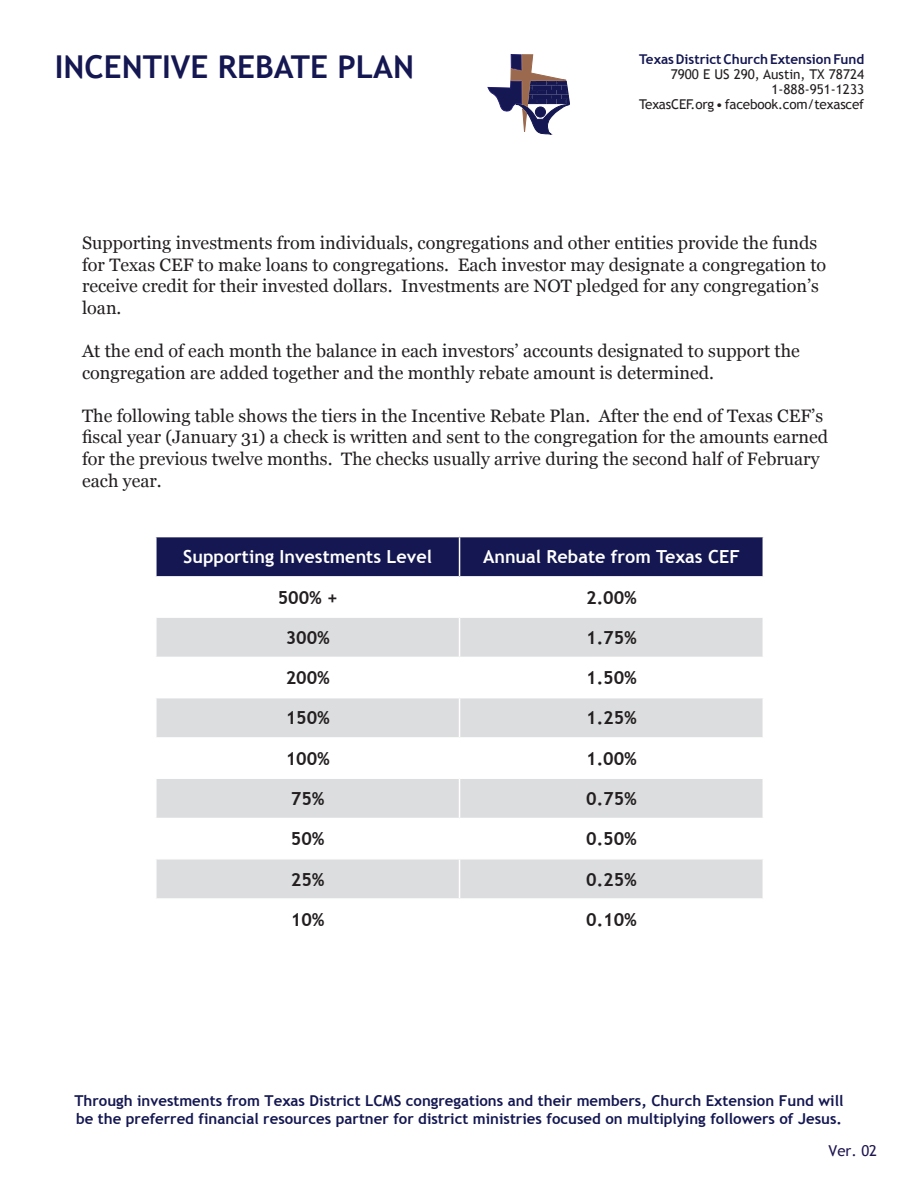
<style>
.page{position:relative;width:918px;height:1188px;background:#fff}
.page>*{position:absolute;margin:0;border:0;box-sizing:border-box;transform-origin:0 0}
.t1{font:700 31.5px "Trebuchet MS";color:#141751}
.t2{font:18px/21.6px "Georgia";color:#231f20}
.t3{font:700 18px "Trebuchet MS";color:#231f20}
.t4{font:700 18px "Trebuchet MS";color:#fff}
.t5{font:700 15px/18px "Trebuchet MS";color:#141751}
.t6{font:15px "Trebuchet MS";color:#1f1650}
.t7{font:13.5px "Trebuchet MS";letter-spacing:-.015em;color:#231f20}
.t8{font:700 13.5px "Trebuchet MS";letter-spacing:-.005em;color:#141751}
</style>
<div class="page">
<div style="left:157px;top:537px;width:606px;height:39px;background:#141751"></div>
<svg style="left:157px;top:618px;width:606px;height:280px;fill:#dcdddf"></svg>
<hr style="left:459px;top:537px;width:1px;height:39px;background:#fff">
<hr style="left:459px;top:618px;width:1px;height:39px;background:#fff">
<hr style="left:155px;top:657px;width:305px;height:1px;background:#fff">
<hr style="left:460px;top:657px;width:304px;height:1px;background:#fff">
<hr style="left:459px;top:658px;width:1px;height:39px;background:#fff">
<hr style="left:155px;top:697px;width:305px;height:1px;background:#fff">
<hr style="left:460px;top:697px;width:304px;height:1px;background:#fff">
<hr style="left:459px;top:698px;width:1px;height:39px;background:#fff">
<hr style="left:155px;top:737px;width:305px;height:2px;background:#fff">
<hr style="left:460px;top:737px;width:304px;height:2px;background:#fff">
<hr style="left:459px;top:739px;width:1px;height:38px;background:#fff">
<hr style="left:155px;top:777px;width:305px;height:2px;background:#fff">
<hr style="left:460px;top:777px;width:304px;height:2px;background:#fff">
<hr style="left:459px;top:779px;width:1px;height:39px;background:#fff">
<hr style="left:155px;top:818px;width:305px;height:1px;background:#fff">
<hr style="left:460px;top:818px;width:304px;height:1px;background:#fff">
<hr style="left:459px;top:819px;width:1px;height:39px;background:#fff">
<hr style="left:155px;top:858px;width:305px;height:2px;background:#fff">
<hr style="left:460px;top:858px;width:304px;height:2px;background:#fff">
<hr style="left:459px;top:860px;width:1px;height:38px;background:#fff">
<svg style="left:488px;top:54px;width:82px;height:81px"></svg>
<p class="t1" style="left:55px;top:47px;width:361px">INCENTIVE REBATE PLAN</p>
<p class="t8" style="left:639px;top:51px;width:227px">Texas District Church Extension Fund</p>
<p class="t7" style="left:671px;top:67px;width:195px">7900 E US 290, Austin, TX 78724</p>
<p class="t7" style="left:772px;top:82px;width:94px">1-888-951-1233</p>
<p class="t7" style="left:639px;top:97px;width:227px">TexasCEF.org • facebook.com/texascef</p>
<p class="t2" style="left:82px;top:231px;width:746px">Supporting investments from individuals, congregations and other entities provide the funds for Texas CEF to make loans to congregations. Each investor may designate a congregation to receive credit for their invested dollars. Investments are NOT pledged for any congregation’s loan.</p>
<p class="t2" style="left:82px;top:339px;width:719px">At the end of each month the balance in each investors’ accounts designated to support the congregation are added together and the monthly rebate amount is determined.</p>
<p class="t2" style="left:82px;top:404px;width:748px">The following table shows the tiers in the Incentive Rebate Plan. After the end of Texas CEF’s fiscal year (January 31) a check is written and sent to the congregation for the amounts earned for the previous twelve months. The checks usually arrive during the second half of February each year.</p>
<p class="t4" style="left:183px;top:546px;width:250px">Supporting Investments Level</p>
<p class="t4" style="left:483px;top:546px;width:258px">Annual Rebate from Texas CEF</p>
<p class="t3" style="left:278px;top:586px;width:61px">500% +</p>
<p class="t3" style="left:586px;top:586px;width:52px">2.00%</p>
<p class="t3" style="left:286px;top:626px;width:45px">300%</p>
<p class="t3" style="left:586px;top:626px;width:52px">1.75%</p>
<p class="t3" style="left:286px;top:667px;width:45px">200%</p>
<p class="t3" style="left:586px;top:667px;width:52px">1.50%</p>
<p class="t3" style="left:286px;top:707px;width:45px">150%</p>
<p class="t3" style="left:586px;top:707px;width:52px">1.25%</p>
<p class="t3" style="left:286px;top:747px;width:45px">100%</p>
<p class="t3" style="left:586px;top:747px;width:52px">1.00%</p>
<p class="t3" style="left:291px;top:787px;width:35px">75%</p>
<p class="t3" style="left:586px;top:787px;width:52px">0.75%</p>
<p class="t3" style="left:291px;top:828px;width:35px">50%</p>
<p class="t3" style="left:586px;top:828px;width:52px">0.50%</p>
<p class="t3" style="left:291px;top:868px;width:35px">25%</p>
<p class="t3" style="left:586px;top:868px;width:52px">0.25%</p>
<p class="t3" style="left:291px;top:908px;width:35px">10%</p>
<p class="t3" style="left:586px;top:908px;width:52px">0.10%</p>
<p class="t5" style="left:74px;top:1092px;width:771px">Through investments from Texas District LCMS congregations and their members, Church Extension Fund will be the preferred financial resources partner for district ministries focused on multiplying followers of Jesus.</p>
<p class="t6" style="left:829px;top:1142px;width:50px">Ver. 02</p>
</div>
